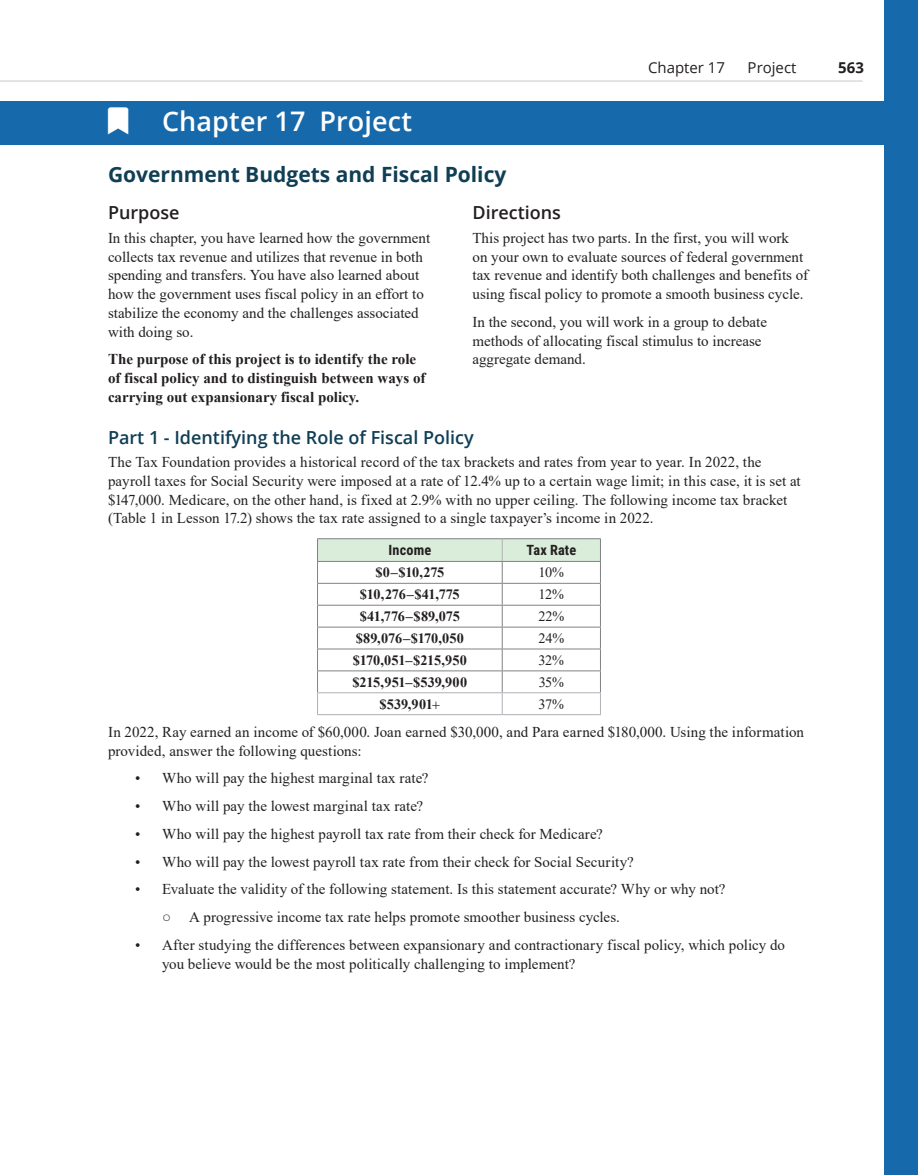
<style>
.page{position:relative;width:918px;height:1175px;background:#fff}
.page>*{position:absolute;margin:0;border:0;box-sizing:border-box;transform-origin:0 0}
.t1{font:600 27px "Open Sans";letter-spacing:.005em;color:#fff}
.h2_-_Subhead{font:700 21px "Open Sans";color:#0f3e55}
.h3_-_Heading_Level_3{font:600 18px "Open Sans";color:#0f3e55}
.h3_-_Heading_Level_3-2{font:600 18px "Open Sans";color:#231f20}
.p_-_Body_Text{font:15px/18.8px "Times New Roman";letter-spacing:.005em;color:#231f20}
.p_-_Body_Text__Multi{font:15px/18.8px "Times New Roman";color:#231f20}
.p_-_Body_Text__Multi-2{font:700 15px/18.8px "Times New Roman";color:#231f20}
.t2{font:15px "Open Sans";color:#231f20}
.t3{font:700 15px "Open Sans";color:#231f20}
.Table_Body{font:700 14.25px "Times New Roman";letter-spacing:-.01em;color:#231f20}
.Table_Body-2{font:14.25px "Times New Roman";letter-spacing:-.03em;color:#231f20}
.Table_Body-3{font:700 14.25px "Times New Roman";letter-spacing:.01em;color:#231f20}
.th_-_Table_Header{font:700 14.25px "Roboto Condensed";letter-spacing:.01em;color:#231f20}
</style>
<div class="page">
<div style="left:884px;top:0;width:34px;height:1174px;background:#1669ab"></div>
<div style="left:0;top:101px;width:918px;height:44px;background:#1669ab"></div>
<hr style="left:317px;top:538px;width:185px;height:1px;background:#808285">
<hr style="left:502px;top:538px;width:99px;height:1px;background:#808285">
<hr style="left:317px;top:714px;width:185px;height:1px;background:#b0b1b5">
<hr style="left:502px;top:714px;width:99px;height:1px;background:#b0b1b5">
<hr style="left:0;top:81px;width:863px;height:1px;background:#c7c8ca">
<svg style="left:317px;top:539px;width:284px;height:175px"></svg>
<p class="t2" style="left:648px;top:58px;width:79px">Chapter 17</p>
<p class="t2" style="left:748px;top:58px;width:50px">Project</p>
<p class="t1" style="left:162px;top:103px;width:251px">Chapter 17 Project</p>
<h2 class="h2_-_Subhead" style="left:108px;top:159px;width:400px">Government Budgets and Fiscal Policy</h2>
<h3 class="h3_-_Heading_Level_3-2" style="left:108px;top:201px;width:73px">Purpose</h3>
<p class="p_-_Body_Text__Multi" style="left:108px;top:228px;width:324px">In this chapter, you have learned how the government collects tax revenue and utilizes that revenue in both spending and transfers. You have also learned about how the government uses fiscal policy in an effort to stabilize the economy and the challenges associated with doing so.</p>
<p class="p_-_Body_Text__Multi-2" style="left:108px;top:349px;width:319px">The purpose of this project is to identify the role of fiscal policy and to distinguish between ways of carrying out expansionary fiscal policy.</p>
<h3 class="h3_-_Heading_Level_3-2" style="left:472px;top:201px;width:90px">Directions</h3>
<p class="p_-_Body_Text__Multi" style="left:472px;top:228px;width:337px">This project has two parts. In the first, you will work<br>on your own to evaluate sources of federal government tax revenue and identify both challenges and benefits of using fiscal policy to promote a smooth business cycle.</p>
<p class="p_-_Body_Text__Multi" style="left:472px;top:312px;width:296px">In the second, you will work in a group to debate methods of allocating fiscal stimulus to increase aggregate demand.</p>
<h3 class="h3_-_Heading_Level_3" style="left:108px;top:425px;width:367px">Part 1 - Identifying the Role of Fiscal Policy</h3>
<p class="p_-_Body_Text" style="left:108px;top:452px;width:694px">The Tax Foundation provides a historical record of the tax brackets and rates from year to year. In 2022, the payroll taxes for Social Security were imposed at a rate of 12.4% up to a certain wage limit; in this case, it is set at $147,000. Medicare, on the other hand, is fixed at 2.9% with no upper ceiling. The following income tax bracket (Table 1 in Lesson 17.2) shows the tax rate assigned to a single taxpayer’s income in 2022.</p>
<p class="th_-_Table_Header" style="left:389px;top:540px;width:44px">Income</p>
<p class="th_-_Table_Header" style="left:526px;top:540px;width:51px">Tax Rate</p>
<p class="Table_Body" style="left:375px;top:562px;width:71px">$0–$10,275</p>
<p class="Table_Body-2" style="left:539px;top:562px;width:27px">10%</p>
<p class="Table_Body" style="left:360px;top:584px;width:101px">$10,276–$41,775</p>
<p class="Table_Body-2" style="left:539px;top:584px;width:27px">12%</p>
<p class="Table_Body" style="left:360px;top:606px;width:102px">$41,776–$89,075</p>
<p class="Table_Body-2" style="left:538px;top:606px;width:27px">22%</p>
<p class="Table_Body-3" style="left:356px;top:628px;width:110px">$89,076–$170,050</p>
<p class="Table_Body-2" style="left:538px;top:628px;width:27px">24%</p>
<p class="Table_Body" style="left:353px;top:649px;width:116px">$170,051–$215,950</p>
<p class="Table_Body-2" style="left:539px;top:650px;width:27px">32%</p>
<p class="Table_Body" style="left:352px;top:671px;width:116px">$215,951–$539,900</p>
<p class="Table_Body-2" style="left:539px;top:672px;width:27px">35%</p>
<p class="Table_Body" style="left:380px;top:693px;width:55px">$539,901</p>
<p class="Table_Body-2" style="left:539px;top:694px;width:27px">37%</p>
<p class="p_-_Body_Text" style="left:108px;top:722px;width:698px">In 2022, Ray earned an income of $60,000. Joan earned $30,000, and Para earned $180,000. Using the information provided, answer the following questions:</p>
<p class="p_-_Body_Text" style="left:135px;top:768px;width:295px">• Who will pay the highest marginal tax rate?</p>
<p class="p_-_Body_Text" style="left:135px;top:796px;width:290px">• Who will pay the lowest marginal tax rate?</p>
<p class="p_-_Body_Text" style="left:135px;top:824px;width:469px">• Who will pay the highest payroll tax rate from their check for Medicare?</p>
<p class="p_-_Body_Text" style="left:135px;top:851px;width:500px">• Who will pay the lowest payroll tax rate from their check for Social Security?</p>
<p class="p_-_Body_Text" style="left:135px;top:879px;width:592px">• Evaluate the validity of the following statement. Is this statement accurate? Why or why not?</p>
<p class="p_-_Body_Text" style="left:162px;top:907px;width:460px">○ A progressive income tax rate helps promote smoother business cycles.</p>
<p class="p_-_Body_Text" style="left:162px;top:935px;width:625px;text-indent:-27px">• After studying the differences between expansionary and contractionary fiscal policy, which policy do you believe would be the most politically challenging to implement?</p>
<p class="t3" style="left:838px;top:57px;width:27px">563</p>
</div>
